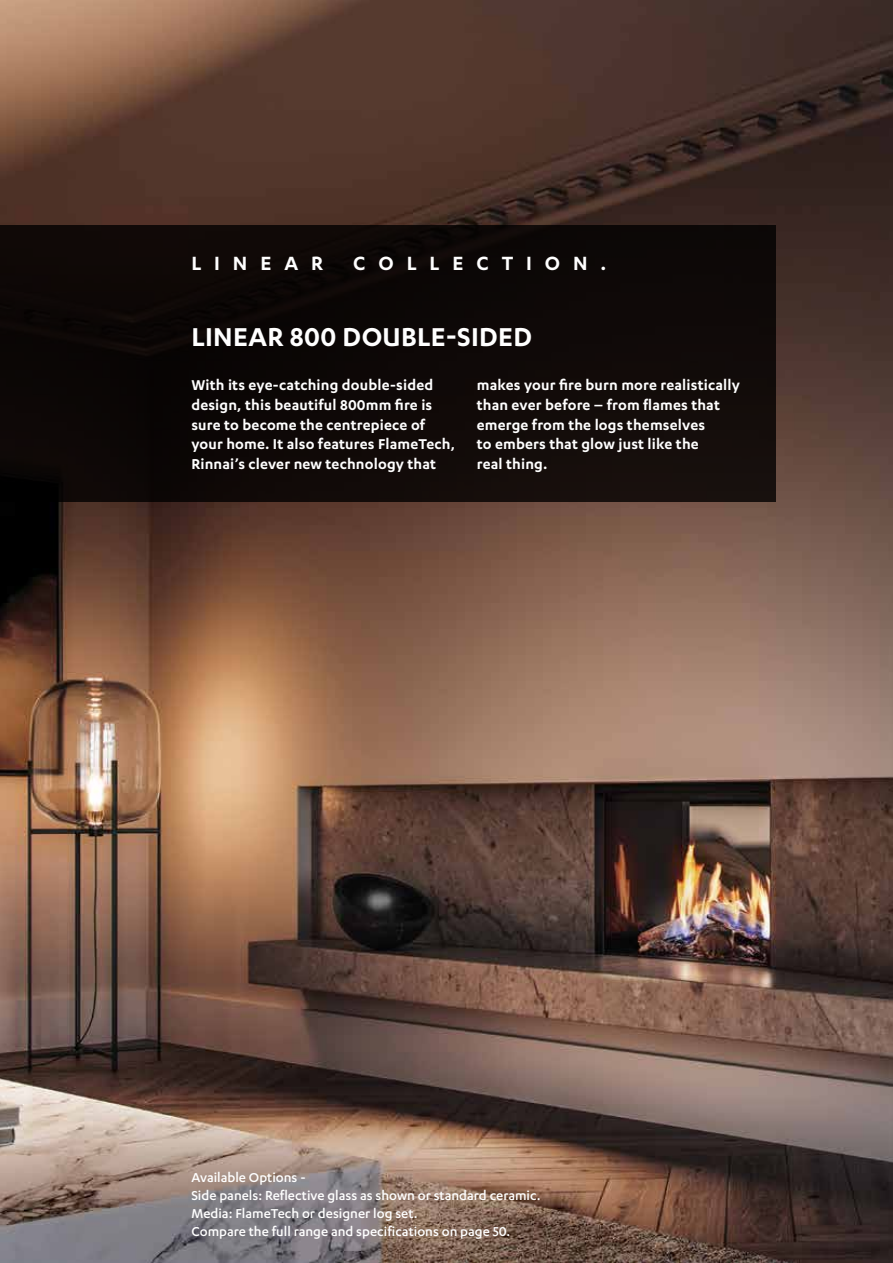
<style>
.page{position:relative;width:893px;height:1263px;background:#fff}
.page>*{position:absolute;margin:0;border:0;box-sizing:border-box;transform-origin:0 0}
.t1{font:600 30px "Karbon";letter-spacing:.01em;color:#fff}
.t2{font:600 22.2px "Karbon";letter-spacing:.58em;color:#fff}
.t3{font:600 16.5px/19.8px "Karbon";letter-spacing:.01em;color:#fff}
.t4{font:500 15px/18px "Karbon";color:#fff}
</style>
<div class="page">
<img style="left:0;top:0;width:893px;height:1263px">
<div style="left:0;top:225px;width:776px;height:277px;background:#0e0807"></div>
<h2 class="t2" style="left:191px;top:251px;width:133px">LINEAR</h2>
<h2 class="t2" style="left:353px;top:251px;width:255px">COLLECTION.</h2>
<h1 class="t1" style="left:191px;top:320px;width:342px">LINEAR 800 DOUBLE-SIDED</h1>
<p class="t3" style="left:191px;top:374px;width:265px">With its eye-catching double-sided design, this beautiful 800mm fire is sure to become the centrepiece of your home. It also features FlameTech, Rinnai’s clever new technology that</p>
<p class="t3" style="left:477px;top:374px;width:265px">makes your fire burn more realistically than ever before – from flames that emerge from the logs themselves<br>to embers that glow just like the<br>real thing.</p>
<p class="t4" style="left:191px;top:1167px;width:351px">Available Options -<br>Side panels: Reflective glass as shown or standard ceramic.<br>Media: FlameTech or designer log set.<br>Compare the full range and specifications on page 50.</p>
</div>
